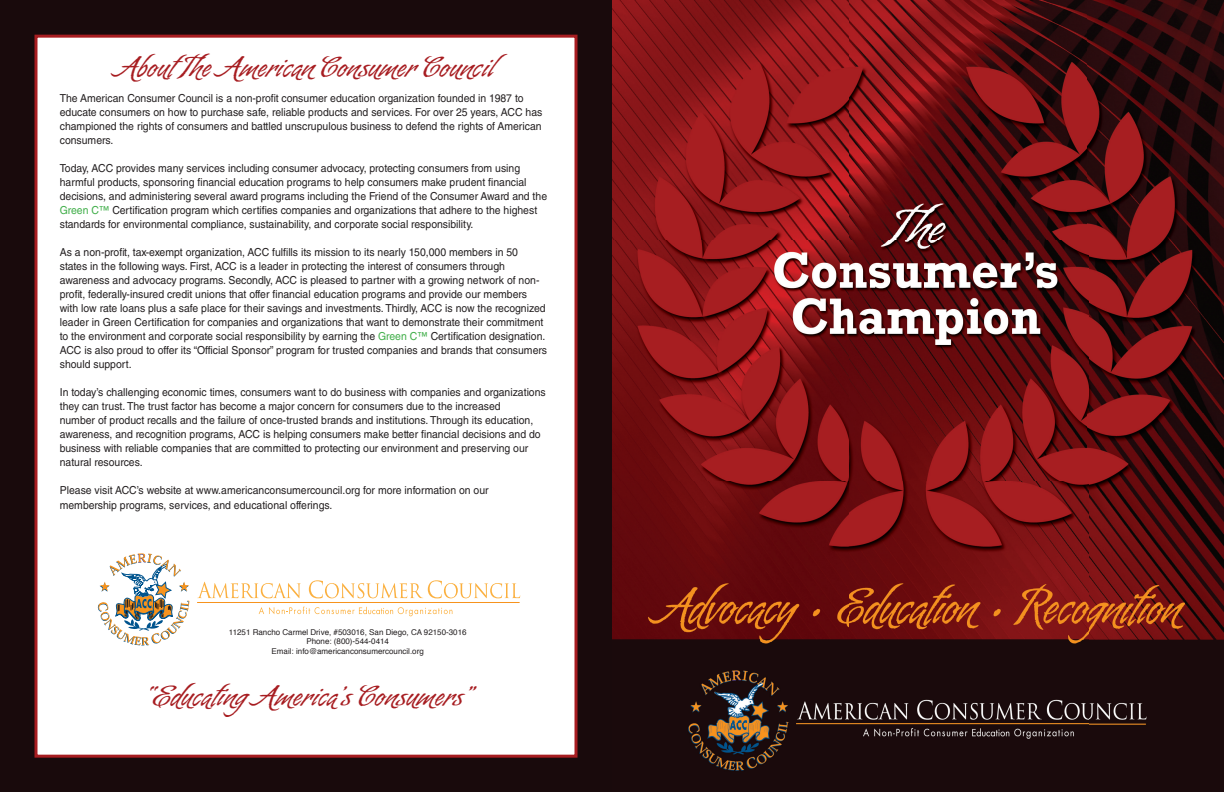
<style>
.page{position:relative;width:1224px;height:792px;background:#fff}
.page>*{position:absolute;margin:0;border:0;box-sizing:border-box;transform-origin:0 0}
.t1{font:24px "Almond Script";letter-spacing:.025em;color:#a71d21;scale:1.1 1}
.t2{font:11px/14px "Helvetica LT Std";color:#231f20;scale:.95 1}
.t3{font:8px/9.6px "Helvetica";color:#231f20;text-align:center}
.s1{color:#40ae49}
</style>
<div class="page">
<img style="left:612px;top:0;width:612px;height:792px">
<div style="left:0;top:0;width:612px;height:792px;background:#190a0c"></div>
<div style="left:34px;top:35px;width:544px;height:723px;background:#fff;border:3px solid #a71d21"></div>
<hr style="left:197px;top:602px;width:323px;height:1px;background:#f7931d">
<svg style="left:197px;top:582px;width:104px;height:16px"></svg>
<svg style="left:309px;top:580px;width:211px;height:18px"></svg>
<svg style="left:98px;top:553px;width:91px;height:93px"></svg>
<svg style="left:259px;top:607px;width:193px;height:9px"></svg>
<h1 class="t1" style="left:114px;top:54px;width:360px">AboutThe American Consumer Council</h1>
<p class="t2" style="left:60px;top:91px;width:509px">The American Consumer Council is a non-profit consumer education organization founded in 1987 to educate consumers on how to purchase safe, reliable products and services. For over 25 years, ACC has championed the rights of consumers and battled unscrupulous business to defend the rights of American consumers.</p>
<p class="t2" style="left:60px;top:161px;width:515px">Today, ACC provides many services including consumer advocacy, protecting consumers from using harmful products, sponsoring financial education programs to help consumers make prudent financial decisions, and administering several award programs including the Friend of the Consumer Award and the <span class="s1">Green C™</span> Certification program which certifies companies and organizations that adhere to the highest standards for environmental compliance, sustainability, and corporate social responsibility.</p>
<p class="t2" style="left:60px;top:245px;width:514px">As a non-profit, tax-exempt organization, ACC fulfills its mission to its nearly 150,000 members in 50 states in the following ways. First, ACC is a leader in protecting the interest of consumers through awareness and advocacy programs. Secondly, ACC is pleased to partner with a growing network of non&shy;profit, federally-insured credit unions that offer financial education programs and provide our members with low rate loans plus a safe place for their savings and investments. Thirdly, ACC is now the recognized leader in Green Certification for companies and organizations that want to demonstrate their commitment to the environment and corporate social responsibility by earning the <span class="s1">Green C™</span> Certification designation.<br>ACC is also proud to offer its “Official Sponsor” program for trusted companies and brands that consumers should support.</p>
<p class="t2" style="left:60px;top:385px;width:513px">In today’s challenging economic times, consumers want to do business with companies and organizations they can trust. The trust factor has become a major concern for consumers due to the increased<br>number of product recalls and the failure of once-trusted brands and institutions. Through its education, awareness, and recognition programs, ACC is helping consumers make better financial decisions and do business with reliable companies that are committed to protecting our environment and preserving our natural resources.</p>
<p class="t2" style="left:60px;top:482px;width:453px;line-height:15px">Please visit ACC’s website at www.americanconsumercouncil.org for more information on our membership programs, services, and educational offerings.</p>
<p class="t3" style="left:229px;top:627px;width:239px">11251 Rancho Carmel Drive, #503016, San Diego, CA 92150-3016<br>Phone: (800)-544-0414<br>Email: info@americanconsumercouncil.org</p>
<h1 class="t1" style="left:141px;top:682px;width:301px">“EducatingAmerica’s Consumers”</h1>
</div>
